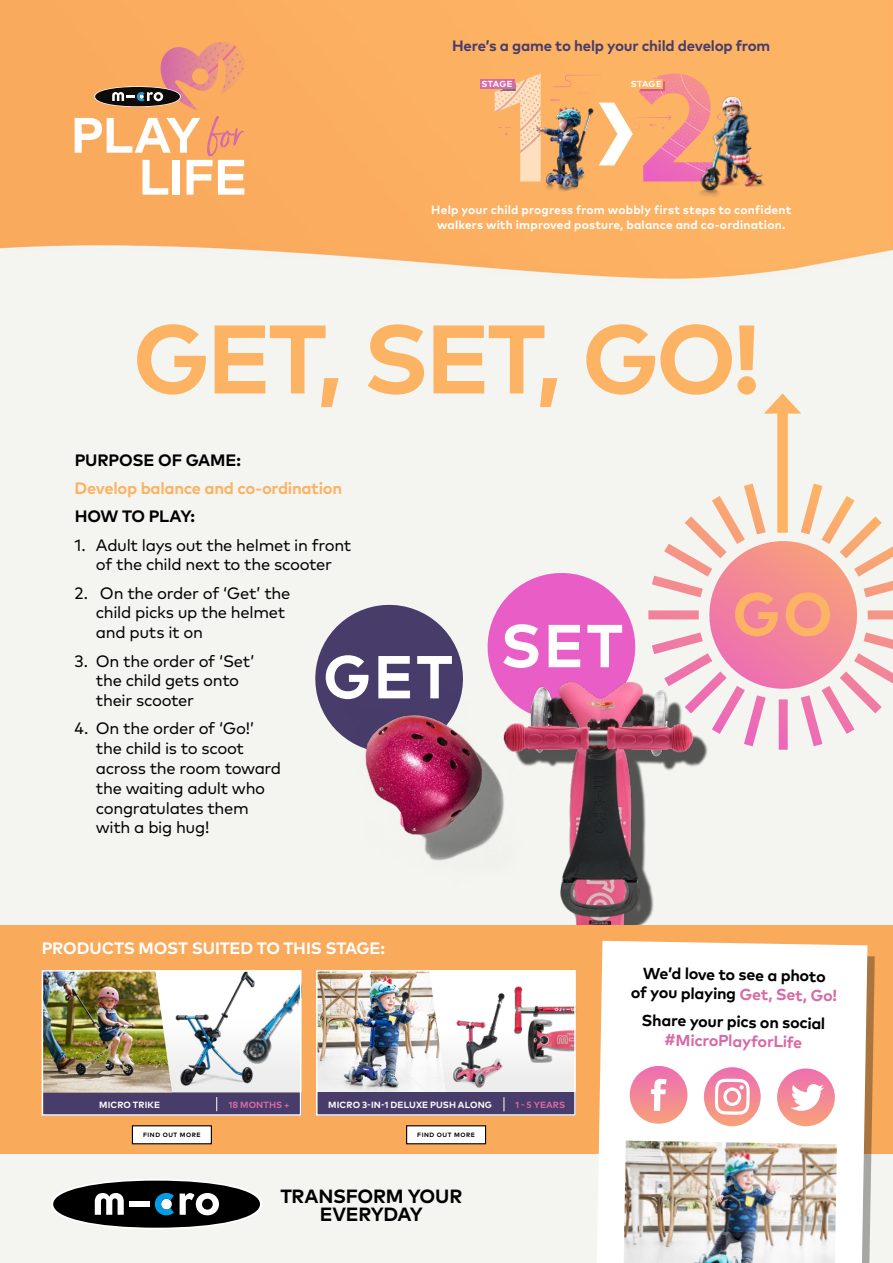
<style>
.page{position:relative;width:893px;height:1263px;background:#fff}
.page>*{position:absolute;margin:0;border:0;box-sizing:border-box;transform-origin:0 0}
.t1{font:700 97.05px "Mark OT";letter-spacing:-.035em;color:#fcb364}
.t2{font:700 60.45px "Mark OT";letter-spacing:.04em;color:#fff}
.t3{font:700 60.45px "Mark OT";color:#fcb364}
.t4{font:700 19.05px/17.7px "Mark OT";letter-spacing:-.015em;color:#000;text-align:center}
.t5{font:16.5px/19.8px "Mark OT";letter-spacing:-.02em;color:#000}
.t6{font:700 16.5px "Mark OT";letter-spacing:-.015em;color:#fcb364}
.t7{font:700 16.5px "Mark OT";letter-spacing:-.01em;color:#fff}
.t8{font:700 16.5px "Mark OT";letter-spacing:-.01em;color:#000}
.t9{font:700 16.05px/19.2px "Mark OT";color:#000;text-align:center}
.t10{font:700 15px "Mark OT";letter-spacing:-.015em;color:#483c6a}
.t11{font:700 12px/14.4px "Mark OT";letter-spacing:.015em;color:#fff;text-align:center}
.t12{font:700 9px "Mark OT";letter-spacing:.015em;color:#fff}
.t13{font:700 9px "Mark OT";letter-spacing:.015em;color:#d66ba6}
.t14{font:700 8.7px "Mark OT";letter-spacing:.025em;color:#fff}
.t15{font:700 6.15px "Mark OT";letter-spacing:.085em;color:#000}
.s1{color:#d66ba6}
</style>
<div class="page">
<img style="left:0;top:0;width:893px;height:294px">
<div style="left:0;top:294px;width:893px;height:969px;background:#f4f5f0"></div>
<img style="left:161px;top:44px;width:51px;height:38px">
<svg style="left:75px;top:82px;width:169px;height:113px"></svg>
<img style="left:681px;top:85px;width:109px;height:119px">
<img style="left:530px;top:102px;width:79px;height:97px">
<svg style="left:495px;top:73px;width:46px;height:108px;background:#f9c491"></svg>
<div style="left:480px;top:79px;width:34px;height:10px;background:#d66ba6"></div>
<img style="left:550px;top:72px;width:188px;height:109px">
<svg style="left:315px;top:604px;width:148px;height:103px"></svg>
<img style="left:321px;top:689px;width:180px;height:172px">
<div style="left:777px;top:406px;width:11px;height:127px;background:#fcb364"></div>
<svg style="left:764px;top:393px;width:37px;height:21px"></svg>
<svg style="left:648px;top:474px;width:245px;height:276px"></svg>
<svg style="left:480px;top:573px;width:156px;height:155px"></svg>
<div style="left:515px;top:693px;width:193px;height:284px;background:#000;opacity:.66"></div>
<img style="left:501px;top:675px;width:195px;height:251px">
<div style="left:0;top:926px;width:893px;height:228px;background:#f9aa5b"></div>
<div style="left:132px;top:1126px;width:79px;height:18px;background:#fff"></div>
<div style="left:132px;top:1125px;width:80px;height:19px;border:1px solid #000"></div>
<div style="left:407px;top:1126px;width:79px;height:18px;background:#fff"></div>
<div style="left:406px;top:1125px;width:80px;height:19px;border:1px solid #000"></div>
<svg style="left:51px;top:1179px;width:211px;height:50px"></svg>
<div style="left:53px;top:1180px;width:207px;height:48px;background:#000;border-radius:50%"></div>
<svg style="left:95px;top:1193px;width:29px;height:22px"></svg>
<svg style="left:180px;top:1193px;width:39px;height:22px"></svg>
<svg style="left:155px;top:1193px;width:19px;height:22px"></svg>
<div style="left:129px;top:1201px;width:21px;height:6px;background:#fff"></div>
<svg style="left:867px;top:952px;width:8px;height:311px"></svg>
<div style="left:597px;top:941px;width:270px;height:322px;background:#fff"></div>
<svg style="left:629px;top:1066px;width:59px;height:58px;background:#f6abb7"></svg>
<svg style="left:704px;top:1067px;width:57px;height:59px;background:#f7b4bc"></svg>
<svg style="left:777px;top:1068px;width:58px;height:58px;background:#f7b5bd"></svg>
<img style="left:624px;top:1140px;width:213px;height:123px">
<div style="left:42px;top:1092px;width:259px;height:24px;background:#483c6a"></div>
<svg style="left:154px;top:973px;width:144px;height:138px;background:#c3c5ce"></svg>
<img style="left:45px;top:973px;width:127px;height:119px">
<img style="left:319px;top:973px;width:109px;height:120px">
<div style="left:317px;top:1093px;width:258px;height:23px;background:#483c6a"></div>
<svg style="left:428px;top:973px;width:145px;height:138px;background:#cec4cc"></svg>
<div style="left:42px;top:970px;width:259px;height:146px;border:2px solid #fff"></div>
<div style="left:316px;top:970px;width:260px;height:146px;border:2px solid #fff"></div>
<p class="t10" style="left:452px;top:36px;width:320px">Here’s a game to help your child develop from</p>
<p class="t14" style="left:481px;top:78px;width:33px">STAGE</p>
<p class="t14" style="left:631px;top:79px;width:33px">STAGE</p>
<p class="t11" style="left:431px;top:202px;width:361px">Help your child progress from wobbly first steps to confident walkers with improved posture, balance and co-ordination.</p>
<p class="t1" style="left:133px;top:296px;width:629px">GET, SET, GO!</p>
<p class="t8" style="left:75px;top:449px;width:168px">PURPOSE OF GAME:</p>
<p class="t6" style="left:75px;top:477px;width:269px">Develop balance and co-ordination</p>
<p class="t8" style="left:75px;top:506px;width:122px">HOW TO PLAY:</p>
<p class="t5" style="left:75px;top:535px;width:278px;text-align:center">1. Adult lays out the helmet in front of the child next to the scooter</p>
<p class="t5" style="left:96px;top:583px;width:196px;text-indent:-21px">2. On the order of ‘Get’ the child picks up the helmet and puts it on</p>
<p class="t5" style="left:96px;top:651px;width:160px;text-indent:-21px">3. On the order of ‘Set’ the child gets onto their scooter</p>
<p class="t5" style="left:96px;top:718px;width:187px;text-indent:-21px">4. On the order of ‘Go!’ the child is to scoot across the room toward the waiting adult who congratulates them with a big hug!</p>
<p class="t2" style="left:323px;top:638px;width:131px">GET</p>
<p class="t2" style="left:500px;top:607px;width:124px">SET</p>
<p class="t3" style="left:732px;top:575px;width:102px">GO</p>
<p class="t7" style="left:42px;top:937px;width:345px">PRODUCTS MOST SUITED TO THIS STAGE:</p>
<p class="t12" style="left:99px;top:1099px;width:62px">MICRO TRIKE</p>
<p class="t13" style="left:229px;top:1099px;width:62px">18 MONTHS +</p>
<p class="t12" style="left:328px;top:1099px;width:165px">MICRO 3-IN-1 DELUXE PUSH ALONG</p>
<p class="t13" style="left:516px;top:1099px;width:51px">1 - 5 YEARS</p>
<p class="t15" style="left:143px;top:1131px;width:59px">FIND OUT MORE</p>
<p class="t15" style="left:417px;top:1131px;width:59px">FIND OUT MORE</p>
<p class="t4" style="left:280px;top:1187px;width:183px">TRANSFORM YOUR<br>EVERYDAY</p>
<p class="t9" style="left:631px;top:963px;width:208px;rotate:1deg">We’d love to see a photo<br>of you playing <span class="s1">Get, Set, Go!</span></p>
<p class="t9" style="left:642px;top:1010px;width:185px;rotate:1deg">Share your pics on social <span class="s1">#MicroPlayforLife</span></p>
</div>
